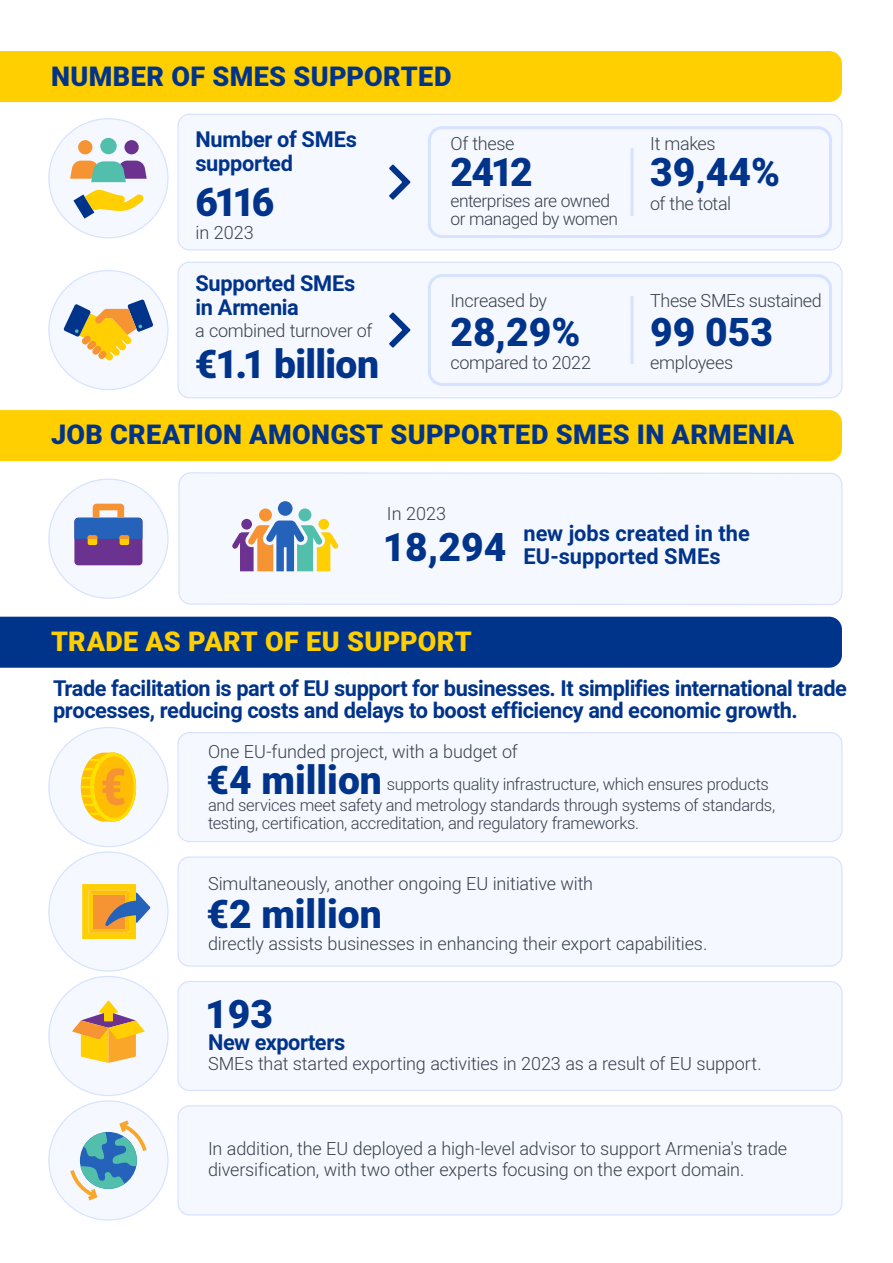
<style>
.page{position:relative;width:893px;height:1263px;background:#fff}
.page>*{position:absolute;margin:0;border:0;box-sizing:border-box;transform-origin:0 0}
.t1{font:900 39px "Mardoto";color:#00338a}
.t2{font:900 39px "Mardoto";letter-spacing:-.02em;color:#00338a}
.t3{font:900 27px "Mardoto";letter-spacing:.015em;color:#00338a}
.t4{font:900 27px "Mardoto";letter-spacing:.01em;color:#ffcf01}
.t5{font:700 21.75px/24px "Mardoto";letter-spacing:-.02em;color:#00338a}
.t6{font:700 21.75px/22.5px "Mardoto";color:#00338a}
.t7{font:300 18px/21px "Mardoto";letter-spacing:-.01em;color:#38404c}
.t8{font:300 17.4px/18px "Mardoto";letter-spacing:-.025em;color:#38404c}
.t9{font:300 16.5px/18px "Mardoto";letter-spacing:-.02em;color:#38404c}
</style>
<div class="page">
<div style="left:178px;top:114px;width:664px;height:136px;background:#f5f8ff;border-radius:12px"></div>
<div style="left:177px;top:114px;width:665px;height:137px;border:1px solid #d6e2ff;border-radius:12px"></div>
<svg style="left:389px;top:164px;width:22px;height:36px"></svg>
<div style="left:0;top:51px;width:842px;height:51px;background:#ffcf01"></div>
<div style="left:0;top:410px;width:842px;height:51px;background:#ffcf01"></div>
<div style="left:428px;top:126px;width:404px;height:112px;border:3px solid #d6e2ff;border-radius:13px"></div>
<div style="left:178px;top:472px;width:665px;height:133px;background:#f5f8ff"></div>
<svg style="left:232px;top:520px;width:107px;height:51px"></svg>
<div style="left:278px;top:501px;width:15px;height:15px;background:#2562ba;border-radius:50%"></div>
<div style="left:298px;top:508px;width:13px;height:13px;background:#51bfab;border-radius:50%"></div>
<div style="left:259px;top:508px;width:13px;height:13px;background:#f69333;border-radius:50%"></div>
<div style="left:241px;top:519px;width:11px;height:11px;background:#6b328f;border-radius:50%"></div>
<div style="left:318px;top:519px;width:11px;height:11px;background:#ffcf01;border-radius:50%"></div>
<div style="left:178px;top:262px;width:664px;height:136px;background:#f5f8ff;border-radius:12px"></div>
<div style="left:177px;top:262px;width:665px;height:136px;border:1px solid #d6e2ff;border-radius:12px"></div>
<svg style="left:389px;top:312px;width:22px;height:36px"></svg>
<div style="left:428px;top:274px;width:404px;height:112px;border:3px solid #d6e2ff;border-radius:13px"></div>
<hr style="left:631px;top:296px;width:3px;height:68px;background:#d6e2ff">
<hr style="left:631px;top:148px;width:3px;height:68px;background:#d6e2ff">
<div style="left:0;top:617px;width:842px;height:51px;background:#00338a"></div>
<div style="left:178px;top:981px;width:664px;height:109px;background:#f5f8ff;border-radius:11px"></div>
<div style="left:177px;top:981px;width:665px;height:110px;border:1px solid #d6e2ff;border-radius:11px"></div>
<div style="left:178px;top:857px;width:664px;height:109px;background:#f5f8ff;border-radius:11px"></div>
<div style="left:177px;top:856px;width:665px;height:110px;border:1px solid #d6e2ff;border-radius:11px"></div>
<div style="left:178px;top:733px;width:664px;height:108px;background:#f5f8ff;border-radius:11px"></div>
<div style="left:177px;top:732px;width:665px;height:110px;border:1px solid #d6e2ff;border-radius:11px"></div>
<div style="left:178px;top:1106px;width:664px;height:109px;background:#f5f8ff;border-radius:11px"></div>
<div style="left:177px;top:1105px;width:665px;height:110px;border:1px solid #d6e2ff;border-radius:11px"></div>
<div style="left:49px;top:727px;width:119px;height:120px;background:#f5f8ff;border-radius:50%"></div>
<div style="left:49px;top:852px;width:119px;height:119px;background:#f5f8ff;border-radius:50%"></div>
<div style="left:49px;top:976px;width:119px;height:119px;background:#f5f8ff;border-radius:50%"></div>
<div style="left:49px;top:1101px;width:119px;height:119px;background:#f5f8ff;border-radius:50%"></div>
<svg style="left:82px;top:884px;width:68px;height:55px;background:#d8b352"></svg>
<svg style="left:72px;top:1000px;width:73px;height:63px"></svg>
<svg style="left:81px;top:753px;width:55px;height:68px;background:#fcc831"></svg>
<svg style="left:70px;top:1120px;width:77px;height:80px"></svg>
<div style="left:49px;top:479px;width:119px;height:119px;background:#f5f8ff;border-radius:50%"></div>
<div style="left:49px;top:270px;width:119px;height:120px;background:#f5f8ff;border-radius:50%"></div>
<div style="left:74px;top:518px;width:68px;height:47px;background:#6b328f;border-radius:4px"></div>
<div style="left:88px;top:535px;width:9px;height:10px;background:#ffcf01;border-radius:2px"></div>
<div style="left:120px;top:535px;width:9px;height:10px;background:#ffcf01;border-radius:2px"></div>
<svg style="left:74px;top:504px;width:68px;height:35px"></svg>
<div style="left:49px;top:119px;width:119px;height:119px;background:#f5f8ff;border-radius:50%"></div>
<div style="left:124px;top:140px;width:15px;height:14px;background:#6b328f;border-radius:50%"></div>
<div style="left:78px;top:140px;width:14px;height:14px;background:#f69333;border-radius:50%"></div>
<div style="left:100px;top:138px;width:17px;height:16px;background:#51bfab;border-radius:50%"></div>
<svg style="left:70px;top:161px;width:77px;height:21px;background:#979d95"></svg>
<svg style="left:73px;top:190px;width:71px;height:29px"></svg>
<svg style="left:63px;top:299px;width:90px;height:62px"></svg>
<h2 class="t3" style="left:51px;top:58px;width:402px">NUMBER OF SMES SUPPORTED</h2>
<p class="t5" style="left:195px;top:127px;width:163px">Number of SMEs supported</p>
<h1 class="t1" style="left:195px;top:175px;width:80px">6116</h1>
<p class="t7" style="left:195px;top:222px;width:60px">in 2023</p>
<p class="t5" style="left:195px;top:270px;width:162px">Supported SMEs in Armenia</p>
<p class="t7" style="left:450px;top:132px;width:66px">Of these</p>
<h1 class="t1" style="left:450px;top:145px;width:84px">2412</h1>
<p class="t8" style="left:450px;top:191px;width:169px">enterprises are owned or managed by women</p>
<p class="t7" style="left:450px;top:289px;width:98px">Increased by</p>
<p class="t7" style="left:650px;top:132px;width:67px">It makes</p>
<h1 class="t1" style="left:650px;top:145px;width:131px">39,44%</h1>
<p class="t7" style="left:650px;top:193px;width:83px">of the total</p>
<p class="t7" style="left:650px;top:289px;width:173px">These SMEs sustained</p>
<p class="t7" style="left:195px;top:320px;width:179px">a combined turnover of</p>
<h1 class="t1" style="left:650px;top:305px;width:124px">99 053</h1>
<h1 class="t1" style="left:450px;top:305px;width:131px">28,29%</h1>
<h1 class="t2" style="left:195px;top:337px;width:186px">€1.1 billion</h1>
<p class="t7" style="left:650px;top:351px;width:85px">employees</p>
<p class="t7" style="left:450px;top:351px;width:142px">compared to 2022</p>
<h2 class="t3" style="left:51px;top:416px;width:745px">JOB CREATION AMONGST SUPPORTED SMES IN ARMENIA</h2>
<p class="t7" style="left:387px;top:503px;width:61px">In 2023</p>
<h1 class="t1" style="left:383px;top:520px;width:125px">18,294</h1>
<p class="t6" style="left:524px;top:522px;width:228px">new jobs created in the<br>EU-supported SMEs</p>
<h2 class="t4" style="left:51px;top:622px;width:422px">TRADE AS PART OF EU SUPPORT</h2>
<p class="t5" style="left:53px;top:676px;width:795px;line-height:22.2px">Trade facilitation is part of EU support for businesses. It simplifies international trade processes, reducing costs and delays to boost efficiency and economic growth.</p>
<p class="t7" style="left:208px;top:740px;width:311px">One EU-funded project, with a budget of</p>
<p class="t9" style="left:208px;top:795px;width:569px">and services meet safety and metrology standards through systems of standards, testing, certification, accreditation, and regulatory frameworks.</p>
<h1 class="t1" style="left:207px;top:753px;width:177px">€4 million</h1>
<p class="t9" style="left:387px;top:775px;width:384px">supports quality infrastructure, which ensures products</p>
<p class="t7" style="left:208px;top:872px;width:387px">Simultaneously, another ongoing EU initiative with</p>
<h1 class="t1" style="left:206px;top:887px;width:177px">€2 million</h1>
<p class="t7" style="left:208px;top:932px;width:501px">directly assists businesses in enhancing their export capabilities.</p>
<h1 class="t1" style="left:205px;top:987px;width:69px">193</h1>
<p class="t5" style="left:208px;top:1029px;width:139px">New exporters</p>
<p class="t7" style="left:208px;top:1052px;width:555px">SMEs that started exporting activities in 2023 as a result of EU support.</p>
<p class="t7" style="left:208px;top:1137px;width:581px">In addition, the EU deployed a high-level advisor to support Armenia's trade diversification, with two other experts focusing on the export domain.</p>
</div>
